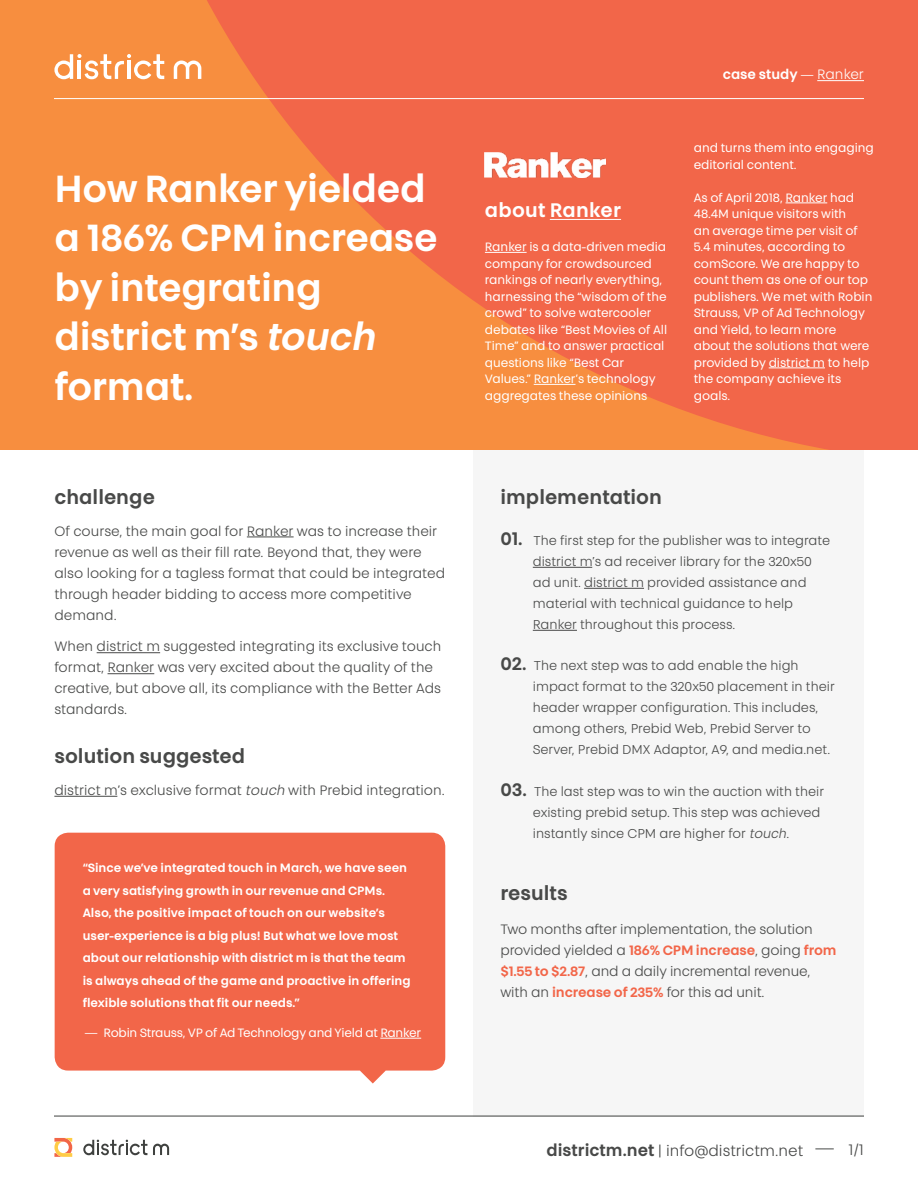
<style>
.page{position:relative;width:918px;height:1188px;background:#fff}
.page>*{position:absolute;margin:0;border:0;box-sizing:border-box;transform-origin:0 0}
.t1{font:600 37.5px/49.5px "Touche";letter-spacing:-.01em;color:#fff}
.t2{font:600 19.5px "Touche";color:#484948}
.t3{font:600 19.5px "Touche";letter-spacing:.01em;color:#fff}
.t4{font:300 15px "Touche";color:#484948}
.t5{font:300 13.5px/21px "Touche";color:#484948}
.t6{font:600 13.5px "Touche";color:#fff}
.t7{font:300 12.75px/21px "Touche";color:#484948}
.t8{font:12px/16.5px "Touche";letter-spacing:-.005em;color:#fff}
.t9{font:600 12px/22.5px "Touche";color:#fff}
.s1{font-style:italic}
.s2{font-weight:300;font-size:13.5px}
.s3{font-weight:300}
.s4{font-weight:600;font-size:18px}
.s5{font-weight:600;color:#f26649}
.s6{font-weight:600;font-size:16.5px}
</style>
<div class="page">
<div style="left:473px;top:436px;width:391px;height:680px;background:#f6f6f6"></div>
<svg style="left:0;top:0;width:918px;height:449px;background:#f47844"></svg>
<hr style="left:817px;top:80px;width:47px;height:1px;background:#fff">
<hr style="left:247px;top:537px;width:47px;height:1px;background:#484948">
<hr style="left:97px;top:652px;width:63px;height:1px;background:#484948">
<hr style="left:108px;top:673px;width:46px;height:1px;background:#484948">
<hr style="left:54px;top:796px;width:63px;height:1px;background:#484948">
<svg style="left:174px;top:61px;width:27px;height:18px"></svg>
<svg style="left:54px;top:54px;width:110px;height:25px"></svg>
<hr style="left:54px;top:98px;width:810px;height:1px;background:#fff">
<hr style="left:54px;top:1116px;width:810px;height:1px;background:#3f413f">
<svg style="left:153px;top:1144px;width:16px;height:11px"></svg>
<svg style="left:83px;top:1140px;width:64px;height:15px"></svg>
<svg style="left:54px;top:1138px;width:18px;height:19px"></svg>
<hr style="left:533px;top:567px;width:59px;height:1px;background:#484948">
<hr style="left:584px;top:588px;width:60px;height:1px;background:#484948">
<hr style="left:533px;top:630px;width:44px;height:1px;background:#484948">
<svg style="left:815px;top:1149px;width:19px;height:1px"></svg>
<svg style="left:360px;top:1071px;width:25px;height:13px"></svg>
<div style="left:55px;top:833px;width:390px;height:238px;background:#f26649;border-radius:14px"></div>
<hr style="left:380px;top:1038px;width:41px;height:1px;background:#fff">
<hr style="left:550px;top:219px;width:71px;height:1px;background:#fff">
<hr style="left:485px;top:252px;width:42px;height:1px;background:#fff">
<hr style="left:534px;top:384px;width:42px;height:1px;background:#fff">
<hr style="left:786px;top:203px;width:41px;height:1px;background:#fff">
<hr style="left:769px;top:368px;width:56px;height:1px;background:#fff">
<img style="left:485px;top:152px;width:121px;height:26px">
<h1 class="t1" style="left:54px;top:163px;width:385px">How Ranker yielded a 186% CPM increase by integrating district m’s <span class="s1">touch </span>format.</h1>
<h2 class="t2" style="left:54px;top:485px;width:102px">challenge</h2>
<p class="t5" style="left:54px;top:520px;width:392px">Of course, the main goal for Ranker was to increase their revenue as well as their fill rate. Beyond that, they were also looking for a tagless format that could be integrated through header bidding to access more competitive demand.</p>
<p class="t5" style="left:54px;top:636px;width:388px">When district m suggested integrating its exclusive touch format, Ranker was very excited about the quality of the creative, but above all, its compliance with the Better Ads standards.</p>
<h2 class="t2" style="left:54px;top:744px;width:192px">solution suggested</h2>
<p class="t5" style="left:54px;top:779px;width:392px">district m’s exclusive format <span class="s1">touch</span> with Prebid integration.</p>
<p class="t9" style="left:83px;top:856px;width:330px">“Since we’ve integrated touch in March, we have seen a very satisfying growth in our revenue and CPMs.<br>Also, the positive impact of touch on our website’s user-experience is a big plus! But what we love most about our relationship with district m is that the team is always ahead of the game and proactive in offering flexible solutions that fit our needs.”</p>
<p class="t8" style="left:85px;top:1024px;width:338px"><span class="s2">—</span> Robin Strauss, VP of Ad Technology and Yield at Ranker</p>
<h2 class="t3" style="left:485px;top:199px;width:138px">about Ranker</h2>
<p class="t8" style="left:485px;top:239px;width:184px">Ranker is a data-driven media company for crowdsourced rankings of nearly everything, harnessing the “wisdom of the crowd” to solve watercooler debates like “Best Movies of All<br>Time” and to answer practical questions like “Best Car<br>Values.” Ranker’s technology aggregates these opinions</p>
<p class="t6" style="left:723px;top:66px;width:143px">case study <span class="s3">— Ranker</span></p>
<p class="t8" style="left:694px;top:140px;width:182px">and turns them into engaging editorial content.</p>
<p class="t8" style="left:694px;top:189px;width:180px">As of April 2018, Ranker had<br>48.4M unique visitors with<br>an average time per visit of<br>5.4 minutes, according to comScore. We are happy to count them as one of our top publishers. We met with Robin<br>Strauss, VP of Ad Technology and Yield, to learn more about the solutions that were provided by district m to help the company achieve its goals.</p>
<h2 class="t2" style="left:500px;top:485px;width:163px">implementation</h2>
<p class="t7" style="left:533px;top:530px;width:299px;text-indent:-32px"><span class="s4">01.</span> The first step for the publisher was to integrate district m’s ad receiver library for the 320x50 ad unit. district m provided assistance and material with technical guidance to help Ranker throughout this process.</p>
<p class="t7" style="left:533px;top:655px;width:304px;text-indent:-32px"><span class="s4">02.</span> The next step was to add enable the high impact format to the 320x50 placement in their header wrapper configuration. This includes, among others, Prebid Web, Prebid Server to Server, Prebid DMX Adaptor, A9, and media.net.</p>
<p class="t7" style="left:533px;top:780px;width:293px;text-indent:-32px"><span class="s4">03.</span> The last step was to win the auction with their existing prebid setup. This step was achieved instantly since CPM are higher for <span class="s1">touch</span>.</p>
<h2 class="t2" style="left:500px;top:881px;width:69px">results</h2>
<p class="t5" style="left:500px;top:919px;width:338px">Two months after implementation, the solution provided yielded a <span class="s5">186% CPM increase</span>, going <span class="s5">from $1.55 to $2.87</span>, and a daily incremental revenue, with an <span class="s5">increase of 235%</span> for this ad unit.</p>
<p class="t4" style="left:546px;top:1141px;width:258px"><span class="s6">districtm.net</span> | info@districtm.net</p>
<p class="t4" style="left:849px;top:1140px;width:17px">1/1</p>
</div>
